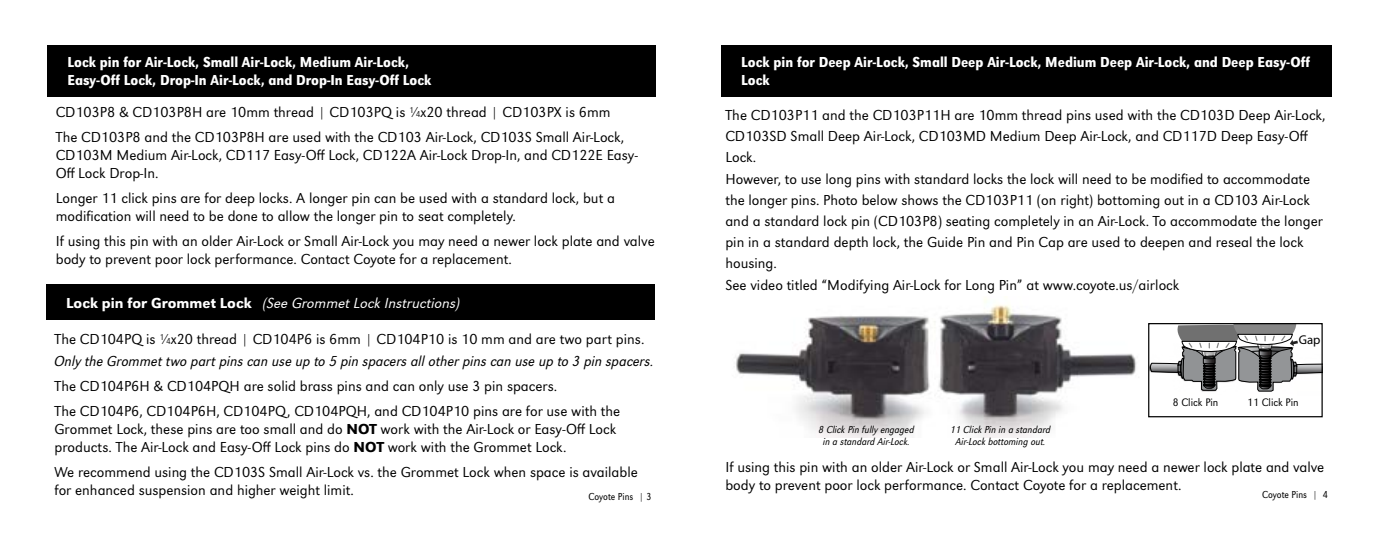
<style>
.page{position:relative;width:1377px;height:554px;background:#fff}
.page>*{position:absolute;margin:0;border:0;box-sizing:border-box;transform-origin:0 0}
.t1{font:300 15px/21.1px "URW Grotesk";color:#000}
.t2{font:500 15px/18px "URW Grotesk Ext Nar";color:#fff}
.t3{font:italic 300 15px "URW Grotesk Nar";color:#000}
.t4{font:italic 300 15px "URW Grotesk";color:#fff}
.t5{font:12.75px "Myriad Pro";color:#000}
.t6{font:300 11.25px "URW Grotesk Nar";color:#000}
.t7{font:italic 300 10.5px/12px "URW Grotesk Ext Nar";color:#000;text-align:center}
.t8{font:300 10.5px "URW Grotesk Ext Nar";color:#000}
.s1{font-family:"URW Grotesk Ext Nar";font-stretch:expanded}
.s2{font-weight:500;font-style:normal}
.s3{font-weight:500}
</style>
<div class="page">
<img style="left:735px;top:299px;width:402px;height:138px">
<div style="left:721px;top:45px;width:610px;height:51px;background:#000"></div>
<div style="left:47px;top:45px;width:609px;height:51px;background:#000"></div>
<svg style="left:1150px;top:325px;width:171px;height:66px"></svg>
<div style="left:1148px;top:323px;width:175px;height:94px;border:1px solid #000"></div>
<div style="left:46px;top:284px;width:609px;height:36px;background:#000"></div>
<p class="t2" style="left:67px;top:53px;width:366px">Lock pin for Air-Lock, Small Air-Lock, Medium Air-Lock,<br>Easy-Off Lock, Drop-In Air-Lock, and Drop-In Easy-Off Lock</p>
<p class="t1" style="left:56px;top:100px;width:570px;line-height:24.8px">CD103P8 &amp; CD103P8H are 10mm thread | CD103PQ is <span class="s1">¼</span>x20 thread | CD103PX is 6mm<br>The CD103P8 and the CD103P8H are used with the CD103 Air-Lock, CD103S Small Air-Lock,</p>
<p class="t1" style="left:56px;top:146px;width:584px;line-height:18px">CD103M Medium Air-Lock, CD117 Easy-Off Lock, CD122A Air-Lock Drop-In, and CD122E Easy-<br>Off Lock Drop-In.</p>
<p class="t1" style="left:56px;top:189px;width:561px;line-height:18px">Longer 11 click pins are for deep locks. A longer pin can be used with a standard lock, but a modification will need to be done to allow the longer pin to seat completely.</p>
<p class="t1" style="left:56px;top:232px;width:600px;line-height:18px">If using this pin with an older Air-Lock or Small Air-Lock you may need a newer lock plate and valve body to prevent poor lock performance. Contact Coyote for a replacement.</p>
<p class="t2" style="left:741px;top:53px;width:570px">Lock pin for Deep Air-Lock, Small Deep Air-Lock, Medium Deep Air-Lock, and Deep Easy-Off<br>Lock</p>
<p class="t1" style="left:725px;top:105px;width:602px">The CD103P11 and the CD103P11H are 10mm thread pins used with the CD103D Deep Air-Lock, CD103SD Small Deep Air-Lock, CD103MD Medium Deep Air-Lock, and CD117D Deep Easy-Off Lock.<br>However, to use long pins with standard locks the lock will need to be modified to accommodate the longer pins. Photo below shows the CD103P11 (on right) bottoming out in a CD103 Air-Lock and a standard lock pin (CD103P8) seating completely in an Air-Lock. To accommodate the longer pin in a standard depth lock, the Guide Pin and Pin Cap are used to deepen and reseal the lock housing.<br>See video titled “Modifying Air-Lock for Long Pin” at www.coyote.us/airlock</p>
<p class="t4" style="left:66px;top:294px;width:396px"><span class="s2">Lock pin for Grommet Lock</span> (See Grommet Lock Instructions)</p>
<p class="t1" style="left:54px;top:329px;width:592px">The CD104PQ is <span class="s1">¼</span>x20 thread | CD104P6 is 6mm | CD104P10 is 10 mm and are two part pins.</p>
<p class="t3" style="left:54px;top:352px;width:601px">Only the Grommet two part pins can use up to 5 pin spacers all other pins can use up to 3 pin spacers.</p>
<p class="t1" style="left:54px;top:373px;width:567px;line-height:24.8px">The CD104P6H &amp; CD104PQH are solid brass pins and can only use 3 pin spacers.<br>The CD104P6, CD104P6H, CD104PQ, CD104PQH, and CD104P10 pins are for use with the</p>
<p class="t1" style="left:54px;top:420px;width:563px;line-height:18px">Grommet Lock, these pins are too small and do <span class="s3">NOT</span> work with the Air-Lock or Easy-Off Lock products. The Air-Lock and Easy-Off Lock pins do <span class="s3">NOT</span> work with the Grommet Lock.</p>
<p class="t1" style="left:54px;top:462px;width:585px;line-height:18px">We recommend using the CD103S Small Air-Lock vs. the Grommet Lock when space is available for enhanced suspension and higher weight limit.</p>
<p class="t5" style="left:1299px;top:332px;width:23px">Gap</p>
<p class="t6" style="left:1173px;top:395px;width:47px">8 Click Pin</p>
<p class="t6" style="left:1247px;top:396px;width:53px">11 Click Pin</p>
<p class="t7" style="left:819px;top:423px;width:97px">8 Click Pin fully engaged in a standard Air-Lock.</p>
<p class="t7" style="left:951px;top:423px;width:102px">11 Click Pin in a standard<br>Air-Lock bottoming out.</p>
<p class="t1" style="left:725px;top:457px;width:600px;line-height:18px">If using this pin with an older Air-Lock or Small Air-Lock you may need a newer lock plate and valve body to prevent poor lock performance. Contact Coyote for a replacement.</p>
<p class="t8" style="left:589px;top:490px;width:65px">Coyote Pins | 3</p>
<p class="t8" style="left:1262px;top:488px;width:67px">Coyote Pins | 4</p>
</div>
